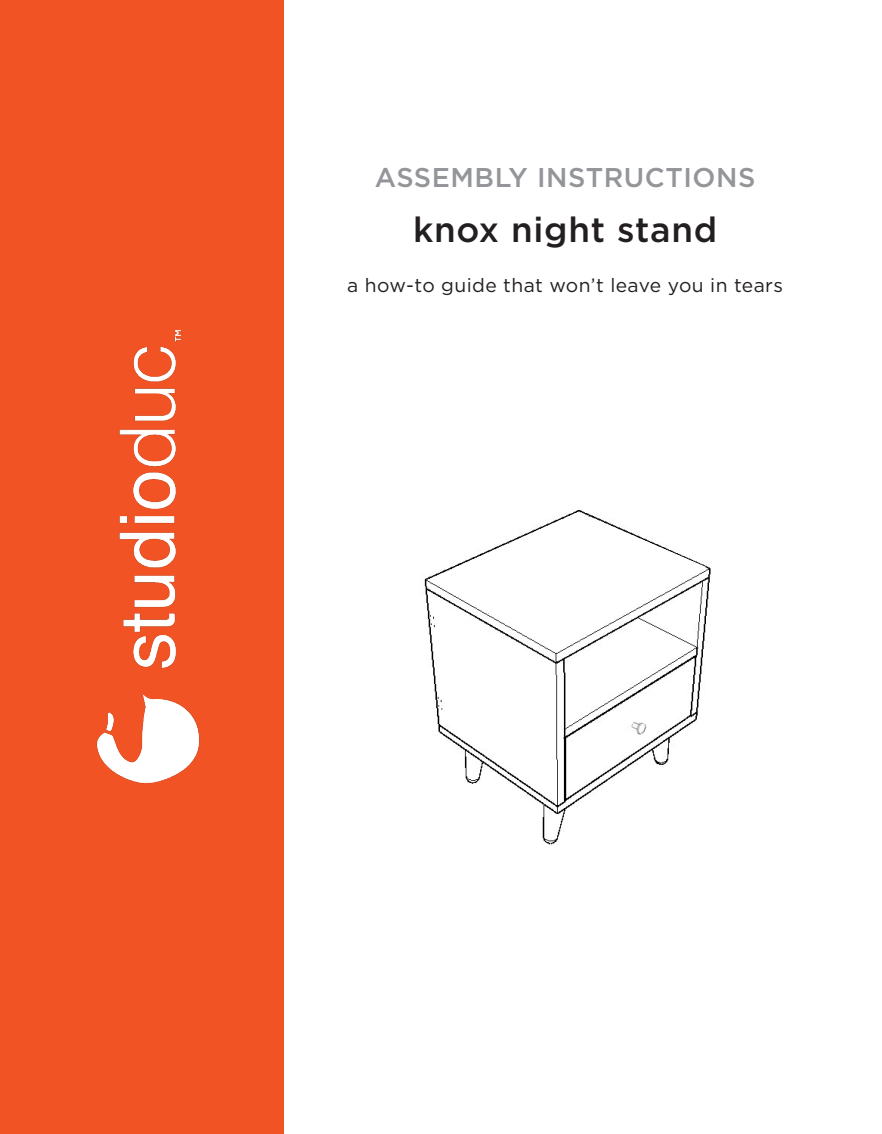
<style>
.page{position:relative;width:882px;height:1134px;background:#fff}
.page>*{position:absolute;margin:0;border:0;box-sizing:border-box;transform-origin:0 0}
.headlines{font:500 35px "Gotham";letter-spacing:.02em;color:#231f20}
.headlines-2{font:500 27.12px "Gotham";letter-spacing:.02em;color:#939598}
.headlines-3{font:19.25px "Gotham";letter-spacing:.02em;color:#231f20}
</style>
<div class="page">
<div style="left:0;top:0;width:283px;height:1134px;background:#f15324"></div>
<img style="left:96px;top:330px;width:104px;height:454px">
<img style="left:424px;top:510px;width:287px;height:335px">
<img style="left:630px;top:720px;width:17px;height:16px">
<svg style="left:424px;top:780px;width:47px;height:65px"></svg>
<svg style="left:429px;top:512px;width:277px;height:139px"></svg>
<p class="headlines-2" style="left:375px;top:160px;width:382px">ASSEMBLY INSTRUCTIONS</p>
<p class="headlines" style="left:413px;top:207px;width:306px">knox night stand</p>
<p class="headlines-3" style="left:347px;top:273px;width:437px">a how-to guide that won’t leave you in tears</p>
</div>
